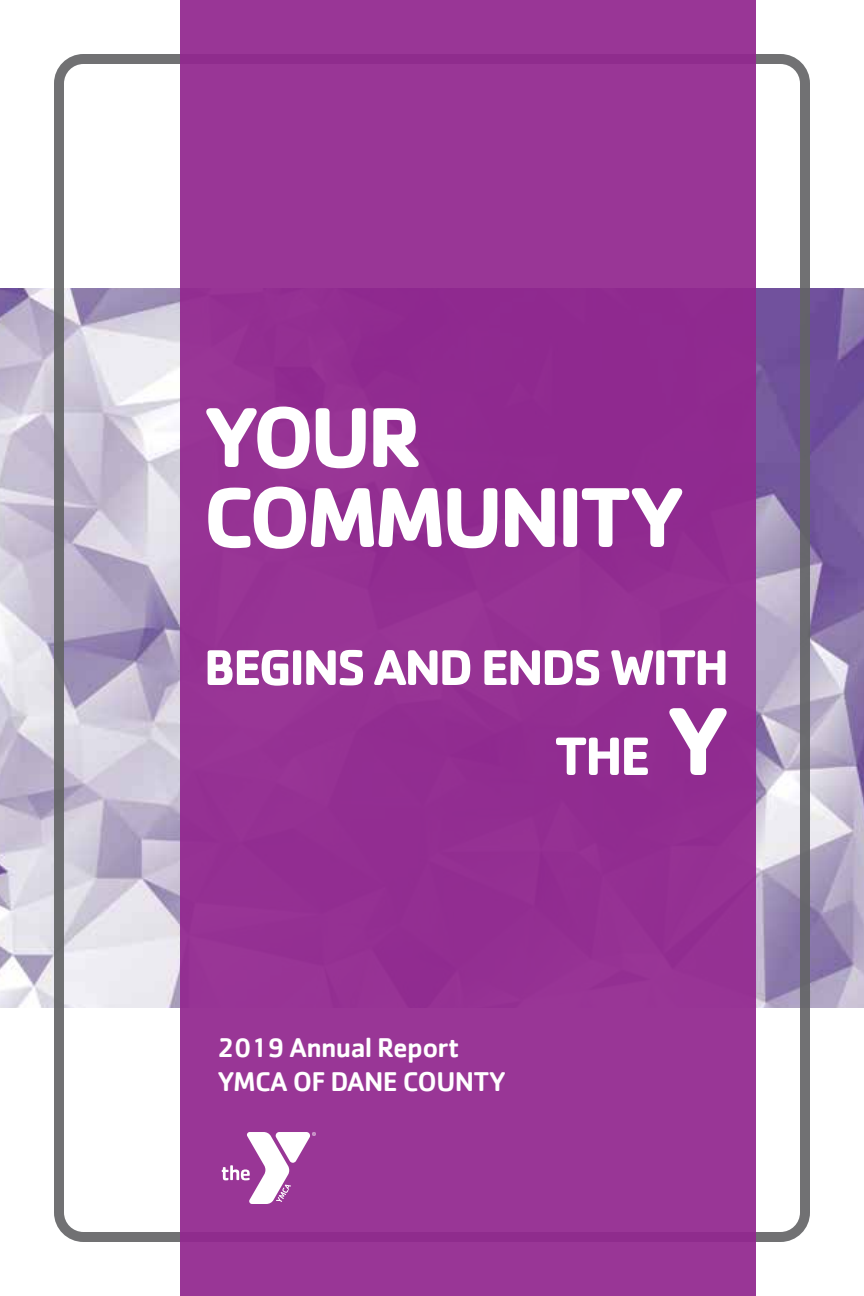
<style>
.page{position:relative;width:864px;height:1296px;background:#fff}
.page>*{position:absolute;margin:0;border:0;box-sizing:border-box;transform-origin:0 0}
.t1{font:700 88px/80px "Cachet";letter-spacing:-.05em;color:#fff}
.t2{font:700 56px "Cachet";color:#fff}
.t3{font:700 52px "Cachet";letter-spacing:-.05em;color:#fff}
.t4{font:500 28px/33.6px "Cachet";letter-spacing:-.025em;color:#fff}
.s1{font-size:100px}
</style>
<div class="page">
<img style="left:0;top:288px;width:864px;height:720px">
<div style="left:54px;top:54px;width:756px;height:1188px;border:10px solid #636466;border-radius:24px"></div>
<div style="left:180px;top:0;width:576px;height:1296px;background:#973495"></div>
<svg style="left:222px;top:1132px;width:94px;height:72px"></svg>
<h1 class="t1" style="left:203px;top:394px;width:483px">YOUR<br>COMMUNITY</h1>
<h3 class="t3" style="left:203px;top:634px;width:527px">BEGINS AND ENDS WITH</h3>
<h2 class="t2" style="left:554px;top:720px;width:177px">THE <span class="s1">Y</span></h2>
<p class="t4" style="left:217px;top:1030px;width:290px">2019 Annual Report<br>YMCA OF DANE COUNTY</p>
</div>
